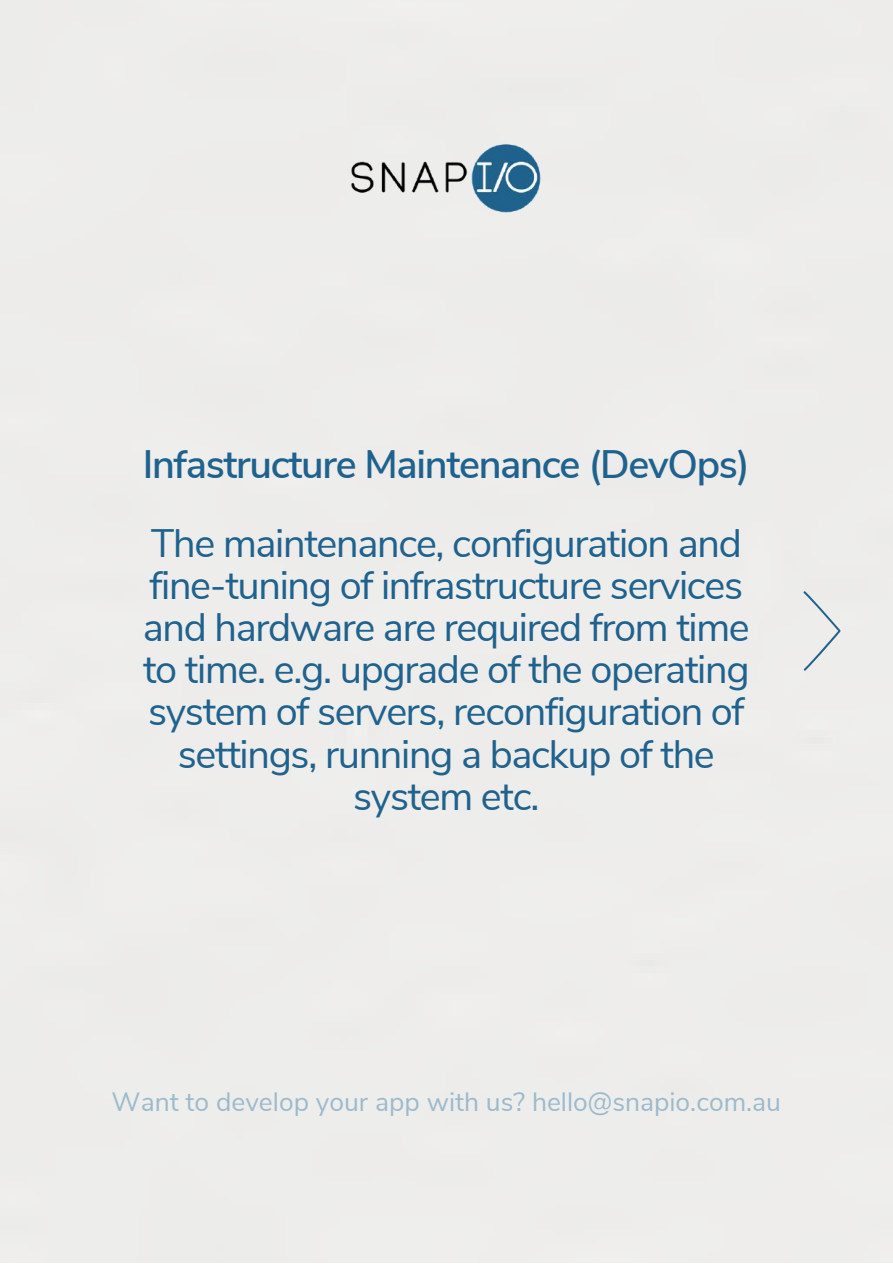
<style>
.page{position:relative;width:893px;height:1264px;background:#fff}
.page>*{position:absolute;margin:0;border:0;box-sizing:border-box;transform-origin:0 0}
.t1{font:39.6px/42.2px "Nunito Sans";letter-spacing:-.035em;color:#1f628e;text-align:center}
.t2{font:600 39.6px "Nunito Sans";letter-spacing:-.035em;color:#1f628e}
.t3{font:26.4px "Nunito Sans";color:#9dbacd}
</style>
<div class="page">
<svg style="left:803px;top:591px;width:37px;height:79px;background:#dee2e4"></svg>
<img style="left:350px;top:143px;width:192px;height:71px">
<p class="t2" style="left:143px;top:438px;width:608px">Infastructure Maintenance (DevOps)</p>
<p class="t1" style="left:143px;top:522px;width:608px">The maintenance, configuration and fine-tuning of infrastructure services and hardware are required from time to time. e.g. upgrade of the operating system of servers, reconfiguration of settings, running a backup of the system etc.</p>
<p class="t3" style="left:112px;top:1084px;width:671px">Want to develop your app with us? hello@snapio.com.au</p>
</div>
